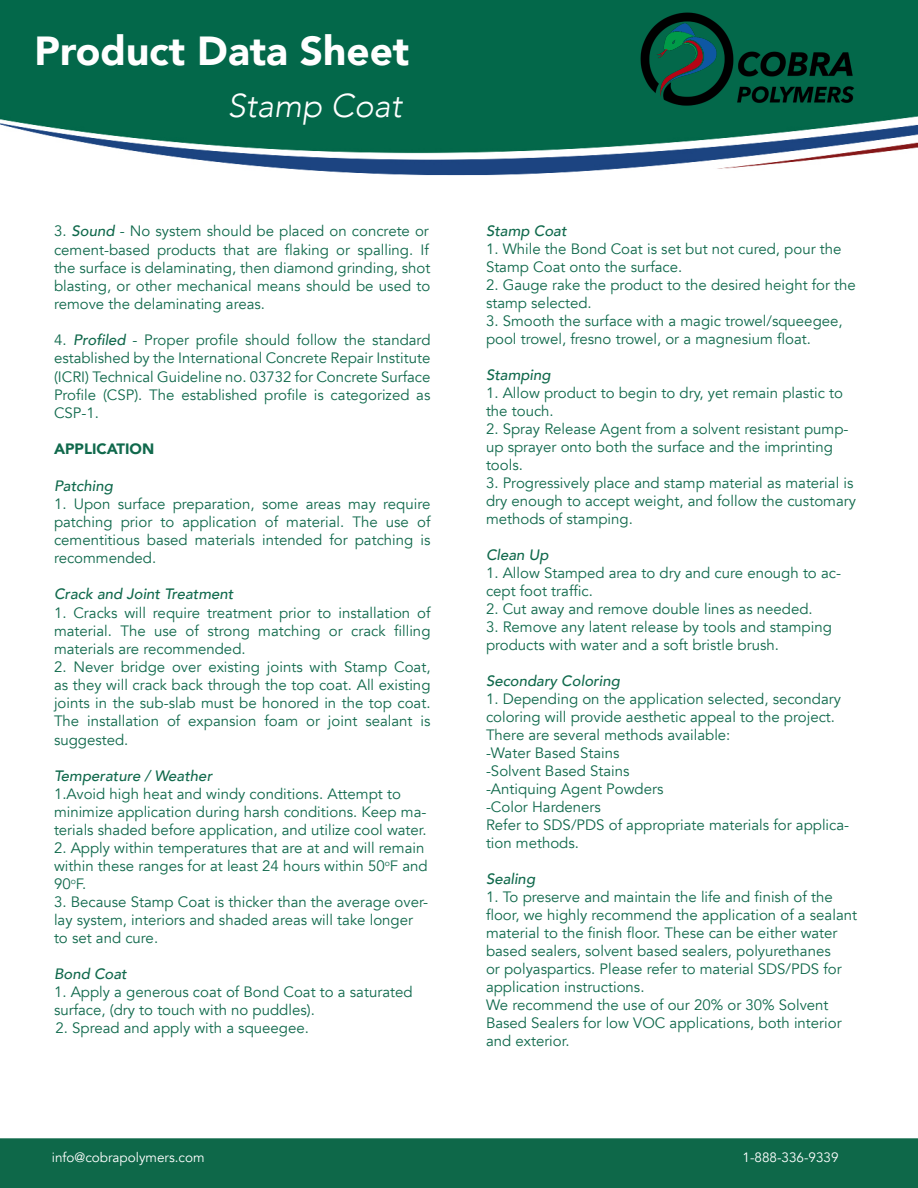
<style>
.page{position:relative;width:918px;height:1188px;background:#fff}
.page>*{position:absolute;margin:0;border:0;box-sizing:border-box;transform-origin:0 0}
.t1{font:900 40.5px "Avenir";color:#fff}
.t2{font:italic 300 33px "Avenir";color:#fff}
.t3{font:15px/18px "Avenir";color:#10694c}
.t4{font:italic 500 15px "Avenir";color:#10694c}
.t5{font:900 15px "Avenir";color:#10694c}
.t6{font:13.5px "Avenir";color:#fff}
.s1{font-weight:500;font-style:italic}
</style>
<div class="page">
<img style="left:0;top:0;width:918px;height:176px">
<div style="left:0;top:1138px;width:918px;height:50px;background:#0e6849;border:2px solid #0e6849"></div>
<img style="left:633px;top:0;width:231px;height:117px">
<h1 class="t1" style="left:35px;top:16px;width:376px">Product Data Sheet</h1>
<p class="t2" style="left:227px;top:86px;width:176px">Stamp Coat</p>
<p class="t3" style="left:54px;top:222px;width:378px;text-align:justify">3. <span class="s1">Sound</span> - No system should be placed on concrete or cement-based products that are flaking or spalling. If the surface is delaminating, then diamond grinding, shot blasting, or other mechanical means should be used to remove the delaminating areas.</p>
<p class="t3" style="left:54px;top:331px;width:378px;text-align:justify">4. <span class="s1">Profiled</span> - Proper profile should follow the standard established by the International Concrete Repair Institute (ICRI) Technical Guideline no. 03732 for Concrete Surface Profile (CSP). The established profile is categorized as CSP-1.</p>
<p class="t5" style="left:54px;top:436px;width:102px">APPLICATION</p>
<p class="t4" style="left:54px;top:476px;width:60px">Patching</p>
<p class="t3" style="left:54px;top:495px;width:378px;text-align:justify">1. Upon surface preparation, some areas may require patching prior to application of material. The use of cementitious based materials intended for patching is recommended.</p>
<p class="t4" style="left:54px;top:585px;width:181px">Crack and Joint Treatment</p>
<p class="t3" style="left:54px;top:604px;width:378px;text-align:justify">1. Cracks will require treatment prior to installation of material. The use of strong matching or crack filling materials are recommended.</p>
<p class="t3" style="left:54px;top:658px;width:378px;text-align:justify">2. Never bridge over existing joints with Stamp Coat, as they will crack back through the top coat. All existing joints in the sub-slab must be honored in the top coat.<br>The installation of expansion foam or joint sealant is suggested.</p>
<p class="t4" style="left:54px;top:766px;width:160px">Temperature / Weather</p>
<p class="t3" style="left:54px;top:785px;width:374px">1.Avoid high heat and windy conditions. Attempt to minimize application during harsh conditions. Keep ma&shy;terials shaded before application, and utilize cool water.</p>
<p class="t3" style="left:54px;top:839px;width:375px">2. Apply within temperatures that are at and will remain within these ranges for at least 24 hours within 50<sup>o</sup>F and<br>90<sup>o</sup>F.</p>
<p class="t3" style="left:54px;top:893px;width:376px">3. Because Stamp Coat is thicker than the average over&shy;lay system, interiors and shaded areas will take longer to set and cure.</p>
<p class="t4" style="left:54px;top:965px;width:74px">Bond Coat</p>
<p class="t3" style="left:54px;top:983px;width:360px">1. Apply a generous coat of Bond Coat to a saturated surface, (dry to touch with no puddles).</p>
<p class="t3" style="left:56px;top:1019px;width:255px">2. Spread and apply with a squeegee.</p>
<p class="t4" style="left:486px;top:222px;width:82px">Stamp Coat</p>
<p class="t3" style="left:486px;top:241px;width:357px">1. While the Bond Coat is set but not cured, pour the<br>Stamp Coat onto the surface.</p>
<p class="t3" style="left:486px;top:277px;width:371px">2. Gauge rake the product to the desired height for the stamp selected.</p>
<p class="t3" style="left:486px;top:313px;width:358px">3. Smooth the surface with a magic trowel/squeegee, pool trowel, fresno trowel, or a magnesium float.</p>
<p class="t4" style="left:486px;top:366px;width:66px">Stamping</p>
<p class="t3" style="left:486px;top:385px;width:359px">1. Allow product to begin to dry, yet remain plastic to the touch.</p>
<p class="t3" style="left:486px;top:421px;width:364px">2. Spray Release Agent from a solvent resistant pump&shy;up sprayer onto both the surface and the imprinting tools.</p>
<p class="t3" style="left:486px;top:475px;width:372px">3. Progressively place and stamp material as material is dry enough to accept weight, and follow the customary methods of stamping.</p>
<p class="t4" style="left:486px;top:546px;width:64px">Clean Up</p>
<p class="t3" style="left:486px;top:565px;width:357px">1. Allow Stamped area to dry and cure enough to ac&shy;cept foot traffic.</p>
<p class="t3" style="left:486px;top:601px;width:328px">2. Cut away and remove double lines as needed.</p>
<p class="t3" style="left:486px;top:619px;width:347px">3. Remove any latent release by tools and stamping products with water and a soft bristle brush.</p>
<p class="t4" style="left:486px;top:672px;width:135px">Secondary Coloring</p>
<p class="t3" style="left:486px;top:691px;width:357px">1. Depending on the application selected, secondary coloring will provide aesthetic appeal to the project.<br>There are several methods available:</p>
<p class="t3" style="left:486px;top:745px;width:135px">-Water Based Stains</p>
<p class="t3" style="left:486px;top:763px;width:145px">-Solvent Based Stains</p>
<p class="t3" style="left:486px;top:781px;width:179px">-Antiquing Agent Powders</p>
<p class="t3" style="left:486px;top:799px;width:116px">-Color Hardeners</p>
<p class="t3" style="left:486px;top:817px;width:365px">Refer to SDS/PDS of appropriate materials for applica&shy;tion methods.</p>
<p class="t4" style="left:486px;top:870px;width:51px">Sealing</p>
<p class="t3" style="left:486px;top:889px;width:373px">1. To preserve and maintain the life and finish of the floor, we highly recommend the application of a sealant material to the finish floor. These can be either water based sealers, solvent based sealers, polyurethanes<br>or polyaspartics. Please refer to material SDS/PDS for application instructions.</p>
<p class="t3" style="left:486px;top:997px;width:357px">We recommend the use of our 20% or 30% Solvent<br>Based Sealers for low VOC applications, both interior and exterior.</p>
<p class="t6" style="left:52px;top:1149px;width:154px">info@cobrapolymers.com</p>
<p class="t6" style="left:742px;top:1149px;width:98px">1-888-336-9339</p>
</div>
